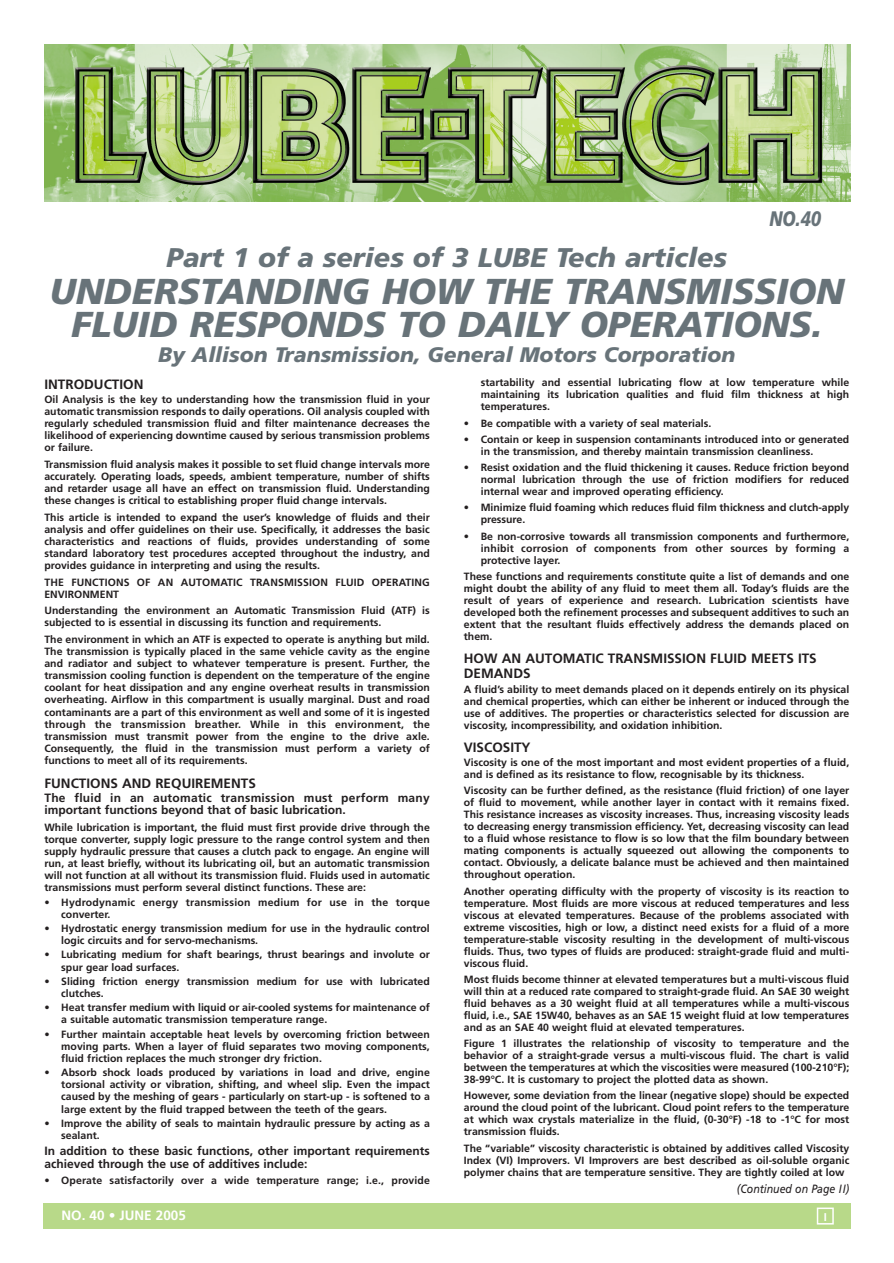
<style>
.page{position:relative;width:894px;height:1263px;background:#fff}
.page>*{position:absolute;margin:0;border:0;box-sizing:border-box;transform-origin:0 0}
.t1{font:italic 900 36px/33px "Frutiger";color:#687379;text-align:center}
.t2{font:italic 900 27px "Frutiger";color:#687379}
.t3{font:italic 900 21px "Frutiger";color:#687379}
.t4{font:italic 900 21px "Frutiger";color:#687379;scale:.8 1}
.t5{font:700 13.5px/15px "Frutiger";color:#231f20}
.t6{font:700 13.5px "Frutiger";color:#fff}
.t7{font:700 12px/12.1px "Frutiger";color:#231f20}
.t8{font:italic 12px "Frutiger";color:#231f20;scale:.88 1}
.t9{font:700 11.25px "Frutiger";color:#fff}
.t10{font:700 10.5px/12px "Frutiger";color:#231f20;text-align:justify}
.t11{font:700 10.5px/12.1px "Frutiger";letter-spacing:.02em;color:#231f20}
</style>
<div class="page">
<div style="left:43px;top:1203px;width:808px;height:26px;background:#b8d989"></div>
<div style="left:817px;top:1208px;width:17px;height:17px;border:2px solid #fff"></div>
<img style="left:44px;top:44px;width:807px;height:158px">
<h3 class="t4" style="left:769px;top:210px;width:66px">NO.40</h3>
<h2 class="t2" style="left:167px;top:246px;width:562px">Part 1 of a series of 3 LUBE Tech articles</h2>
<h1 class="t1" style="left:50px;top:278px;width:796px">UNDERSTANDING HOW THE TRANSMISSION<br>FLUID RESPONDS TO DAILY OPERATIONS.</h1>
<h3 class="t3" style="left:158px;top:347px;width:579px">By Allison Transmission, General Motors Corporation</h3>
<p class="t5" style="left:44px;top:377px;width:100px">INTRODUCTION</p>
<p class="t10" style="left:44px;top:394px;width:387px">Oil Analysis is the key to understanding how the transmission fluid in your automatic transmission responds to daily operations. Oil analysis coupled with regularly scheduled transmission fluid and filter maintenance decreases the likelihood of experiencing downtime caused by serious transmission problems or failure.</p>
<p class="t10" style="left:44px;top:459px;width:387px">Transmission fluid analysis makes it possible to set fluid change intervals more accurately. Operating loads, speeds, ambient temperature, number of shifts and retarder usage all have an effect on transmission fluid. Understanding these changes is critical to establishing proper fluid change intervals.</p>
<p class="t10" style="left:44px;top:512px;width:387px">This article is intended to expand the user’s knowledge of fluids and their analysis and offer guidelines on their use. Specifically, it addresses the basic characteristics and reactions of fluids, provides understanding of some standard laboratory test procedures accepted throughout the industry, and provides guidance in interpreting and using the results.</p>
<p class="t10" style="left:44px;top:577px;width:387px">THE FUNCTIONS OF AN AUTOMATIC TRANSMISSION FLUID OPERATING<br>ENVIRONMENT</p>
<p class="t10" style="left:44px;top:605px;width:387px">Understanding the environment an Automatic Transmission Fluid (ATF) is subjected to is essential in discussing its function and requirements.</p>
<p class="t10" style="left:44px;top:634px;width:387px">The environment in which an ATF is expected to operate is anything but mild.<br>The transmission is typically placed in the same vehicle cavity as the engine and radiator and subject to whatever temperature is present. Further, the transmission cooling function is dependent on the temperature of the engine coolant for heat dissipation and any engine overheat results in transmission overheating. Airflow in this compartment is usually marginal. Dust and road contaminants are a part of this environment as well and some of it is ingested through the transmission breather. While in this environment, the transmission must transmit power from the engine to the drive axle.<br>Consequently, the fluid in the transmission must perform a variety of functions to meet all of its requirements.</p>
<p class="t5" style="left:44px;top:777px;width:213px">FUNCTIONS AND REQUIREMENTS</p>
<p class="t7" style="left:44px;top:793px;width:387px">The fluid in an automatic transmission must perform many important functions beyond that of basic lubrication.</p>
<p class="t10" style="left:44px;top:822px;width:387px">While lubrication is important, the fluid must first provide drive through the torque converter, supply logic pressure to the range control system and then supply hydraulic pressure that causes a clutch pack to engage. An engine will run, at least briefly, without its lubricating oil, but an automatic transmission will not function at all without its transmission fluid. Fluids used in automatic transmissions must perform several distinct functions. These are:</p>
<p class="t11" style="left:61px;top:897px;width:370px;text-indent:-17px">• Hydrodynamic energy transmission medium for use in the torque converter.</p>
<p class="t10" style="left:61px;top:923px;width:370px;text-indent:-17px">• Hydrostatic energy transmission medium for use in the hydraulic control logic circuits and for servo-mechanisms.</p>
<p class="t10" style="left:61px;top:949px;width:370px;text-indent:-17px">• Lubricating medium for shaft bearings, thrust bearings and involute or spur gear load surfaces.</p>
<p class="t10" style="left:61px;top:976px;width:370px;text-indent:-17px">• Sliding friction energy transmission medium for use with lubricated clutches.</p>
<p class="t10" style="left:61px;top:1002px;width:370px;text-indent:-17px">• Heat transfer medium with liquid or air-cooled systems for maintenance of a suitable automatic transmission temperature range.</p>
<p class="t10" style="left:61px;top:1029px;width:370px;text-indent:-17px">• Further maintain acceptable heat levels by overcoming friction between moving parts. When a layer of fluid separates two moving components, fluid friction replaces the much stronger dry friction.</p>
<p class="t10" style="left:61px;top:1067px;width:370px;text-indent:-17px">• Absorb shock loads produced by variations in load and drive, engine torsional activity or vibration, shifting, and wheel slip. Even the impact caused by the meshing of gears - particularly on start-up - is softened to a large extent by the fluid trapped between the teeth of the gears.</p>
<p class="t10" style="left:61px;top:1118px;width:370px;text-indent:-17px">• Improve the ability of seals to maintain hydraulic pressure by acting as a sealant.</p>
<p class="t7" style="left:44px;top:1146px;width:387px">In addition to these basic functions, other important requirements achieved through the use of additives include:</p>
<p class="t10" style="left:44px;top:1175px;width:387px">• Operate satisfactorily over a wide temperature range; i.e., provide</p>
<p class="t10" style="left:481px;top:378px;width:370px">startability and essential lubricating flow at low temperature while maintaining its lubrication qualities and fluid film thickness at high temperatures.</p>
<p class="t10" style="left:464px;top:418px;width:249px">• Be compatible with a variety of seal materials.</p>
<p class="t10" style="left:481px;top:434px;width:370px;text-indent:-17px">• Contain or keep in suspension contaminants introduced into or generated in the transmission, and thereby maintain transmission cleanliness.</p>
<p class="t10" style="left:481px;top:462px;width:370px;text-indent:-17px">• Resist oxidation and the fluid thickening it causes. Reduce friction beyond normal lubrication through the use of friction modifiers for reduced internal wear and improved operating efficiency.</p>
<p class="t10" style="left:481px;top:503px;width:370px;text-indent:-17px">• Minimize fluid foaming which reduces fluid film thickness and clutch-apply pressure.</p>
<p class="t10" style="left:481px;top:531px;width:370px;text-indent:-17px">• Be non-corrosive towards all transmission components and furthermore, inhibit corrosion of components from other sources by forming a protective layer.</p>
<p class="t10" style="left:464px;top:571px;width:387px">These functions and requirements constitute quite a list of demands and one might doubt the ability of any fluid to meet them all. Today’s fluids are the result of years of experience and research. Lubrication scientists have developed both the refinement processes and subsequent additives to such an extent that the resultant fluids effectively address the demands placed on them.</p>
<p class="t5" style="left:464px;top:652px;width:354px">HOW AN AUTOMATIC TRANSMISSION FLUID MEETS ITS<br>DEMANDS</p>
<p class="t10" style="left:464px;top:684px;width:387px">A fluid’s ability to meet demands placed on it depends entirely on its physical and chemical properties, which can either be inherent or induced through the use of additives. The properties or characteristics selected for discussion are viscosity, incompressibility, and oxidation inhibition.</p>
<p class="t5" style="left:464px;top:741px;width:68px">VISCOSITY</p>
<p class="t10" style="left:464px;top:757px;width:387px">Viscosity is one of the most important and most evident properties of a fluid, and is defined as its resistance to flow, recognisable by its thickness.</p>
<p class="t10" style="left:464px;top:786px;width:387px">Viscosity can be further defined, as the resistance (fluid friction) of one layer of fluid to movement, while another layer in contact with it remains fixed.<br>This resistance increases as viscosity increases. Thus, increasing viscosity leads to decreasing energy transmission efficiency. Yet, decreasing viscosity can lead to a fluid whose resistance to flow is so low that the film boundary between mating components is actually squeezed out allowing the components to contact. Obviously, a delicate balance must be achieved and then maintained throughout operation.</p>
<p class="t10" style="left:464px;top:886px;width:387px">Another operating difficulty with the property of viscosity is its reaction to temperature. Most fluids are more viscous at reduced temperatures and less viscous at elevated temperatures. Because of the problems associated with extreme viscosities, high or low, a distinct need exists for a fluid of a more temperature-stable viscosity resulting in the development of multi-viscous fluids. Thus, two types of fluids are produced: straight-grade fluid and multi&shy;viscous fluid.</p>
<p class="t10" style="left:464px;top:974px;width:387px">Most fluids become thinner at elevated temperatures but a multi-viscous fluid will thin at a reduced rate compared to straight-grade fluid. An SAE 30 weight fluid behaves as a 30 weight fluid at all temperatures while a multi-viscous fluid, i.e., SAE 15W40, behaves as an SAE 15 weight fluid at low temperatures and as an SAE 40 weight fluid at elevated temperatures.</p>
<p class="t10" style="left:464px;top:1038px;width:387px">Figure 1 illustrates the relationship of viscosity to temperature and the behavior of a straight-grade versus a multi-viscous fluid. The chart is valid between the temperatures at which the viscosities were measured (100-210°F); 38-99°C. It is customary to project the plotted data as shown.</p>
<p class="t10" style="left:464px;top:1091px;width:387px">However, some deviation from the linear (negative slope) should be expected around the cloud point of the lubricant. Cloud point refers to the temperature at which wax crystals materialize in the fluid, (0-30°F) -18 to -1°C for most transmission fluids.</p>
<p class="t10" style="left:464px;top:1143px;width:387px">The “variable” viscosity characteristic is obtained by additives called Viscosity Index (VI) Improvers. VI Improvers are best described as oil-soluble organic polymer chains that are temperature sensitive. They are tightly coiled at low</p>
<p class="t8" style="left:737px;top:1184px;width:129px">(Continued on Page II)</p>
<p class="t6" style="left:61px;top:1210px;width:126px">NO. 40 • JUNE 2005</p>
<p class="t9" style="left:824px;top:1212px;width:5px">I</p>
</div>
